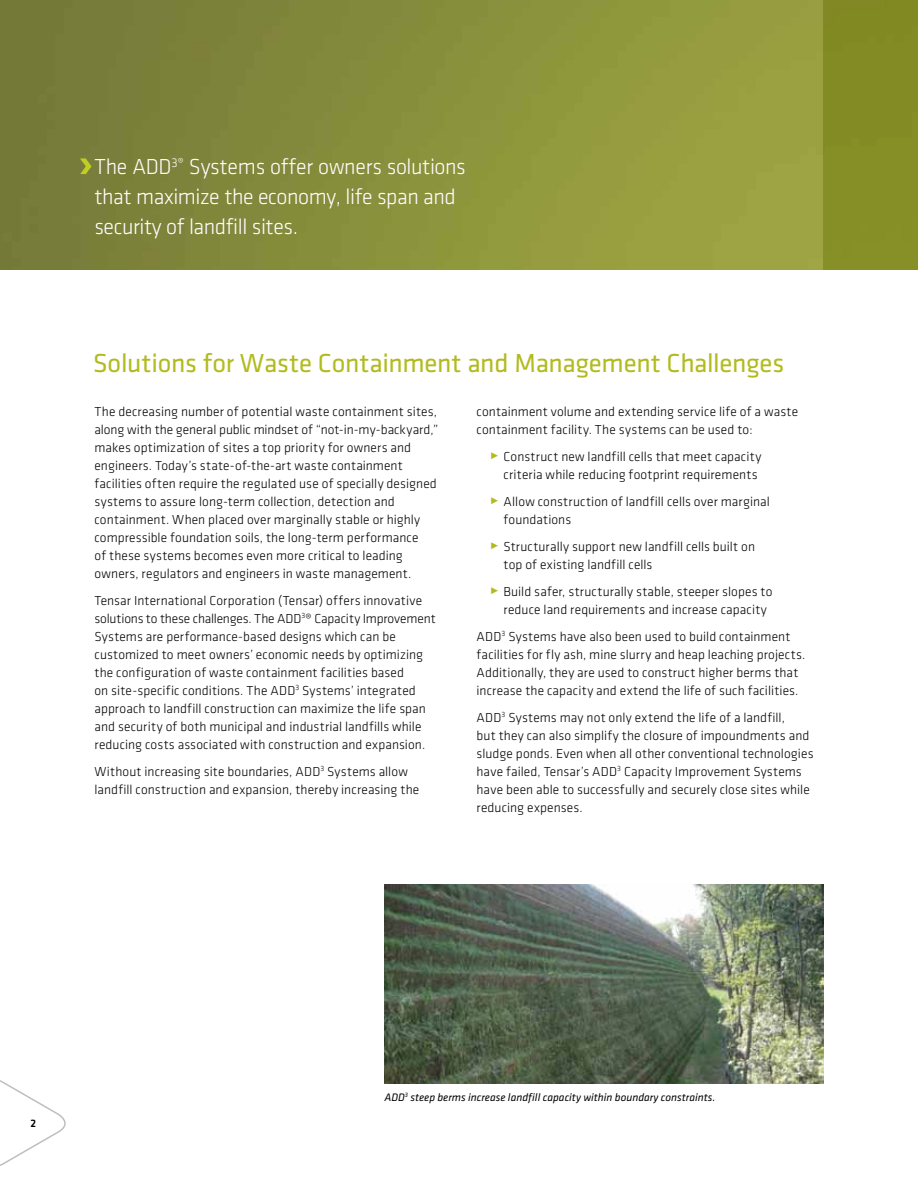
<style>
.page{position:relative;width:918px;height:1188px;background:#fff}
.page>*{position:absolute;margin:0;border:0;box-sizing:border-box;transform-origin:0 0}
.t1{font:27px "Klavika";letter-spacing:-.01em;color:#b2bb1e}
.t2{font:300 22.5px/30px "Klavika";letter-spacing:-.02em;color:#fff}
.t3{font:300 13.5px/18px "Klavika";letter-spacing:.005em;color:#000}
.t4{font:italic 11.25px "Klavika";color:#000}
.t5{font:500 11.25px "Klavika";color:#000}
.s1{color:#b2bb1e}
</style>
<div class="page">
<img style="left:0;top:0;width:823px;height:270px">
<svg style="left:0;top:1080px;width:66px;height:86px"></svg>
<svg style="left:80px;top:158px;width:11px;height:16px"></svg>
<img style="left:385px;top:885px;width:438px;height:199px">
<div style="left:823px;top:0;width:95px;height:270px;background:#838b24"></div>
<h2 class="t2" style="left:94px;top:151px;width:373px">The ADD<sup>3®</sup> Systems offer owners solutions that maximize the economy, life span and security of landfill sites.</h2>
<h1 class="t1" style="left:93px;top:345px;width:693px">Solutions for Waste Containment and Management Challenges</h1>
<p class="t3" style="left:94px;top:402px;width:345px">The decreasing number of potential waste containment sites, along with the general public mindset of “not-in-my-backyard,” makes optimization of sites a top priority for owners and engineers. Today’s state-of-the-art waste containment facilities often require the regulated use of specially designed systems to assure long-term collection, detection and containment. When placed over marginally stable or highly compressible foundation soils, the long-term performance<br>of these systems becomes even more critical to leading owners, regulators and engineers in waste management.</p>
<p class="t3" style="left:94px;top:591px;width:343px">Tensar International Corporation (Tensar) offers innovative solutions to these challenges. The ADD<sup>3</sup>® Capacity Improvement Systems are performance-based designs which can be customized to meet owners’ economic needs by optimizing the configuration of waste containment facilities based<br>on site-specific conditions. The ADD<sup>3</sup> Systems’ integrated approach to landfill construction can maximize the life span and security of both municipal and industrial landfills while reducing costs associated with construction and expansion.</p>
<p class="t3" style="left:94px;top:762px;width:326px">Without increasing site boundaries, ADD<sup>3</sup> Systems allow landfill construction and expansion, thereby increasing the</p>
<p class="t3" style="left:477px;top:402px;width:323px">containment volume and extending service life of a waste containment facility. The systems can be used to:</p>
<p class="t3" style="left:490px;top:447px;width:273px;text-align:right"><span class="s1">˴</span> Construct new landfill cells that meet capacity criteria while reducing footprint requirements</p>
<p class="t3" style="left:504px;top:492px;width:268px;text-indent:-14px"><span class="s1">˴</span> Allow construction of landfill cells over marginal foundations</p>
<p class="t3" style="left:504px;top:537px;width:253px;text-indent:-14px"><span class="s1">˴</span> Structurally support new landfill cells built on top of existing landfill cells</p>
<p class="t3" style="left:490px;top:582px;width:284px;text-align:center"><span class="s1">˴</span> Build safer, structurally stable, steeper slopes to reduce land requirements and increase capacity</p>
<p class="t3" style="left:477px;top:627px;width:330px">ADD<sup>3</sup> Systems have also been used to build containment facilities for fly ash, mine slurry and heap leaching projects.<br>Additionally, they are used to construct higher berms that increase the capacity and extend the life of such facilities.</p>
<p class="t3" style="left:477px;top:708px;width:339px">ADD<sup>3</sup> Systems may not only extend the life of a landfill,<br>but they can also simplify the closure of impoundments and sludge ponds. Even when all other conventional technologies have failed, Tensar’s ADD<sup>3</sup> Capacity Improvement Systems have been able to successfully and securely close sites while reducing expenses.</p>
<p class="t5" style="left:30px;top:1116px;width:7px">2</p>
<p class="t4" style="left:385px;top:1090px;width:332px">ADD<sup>3</sup> steep berms increase landfill capacity within boundary constraints.</p>
</div>
